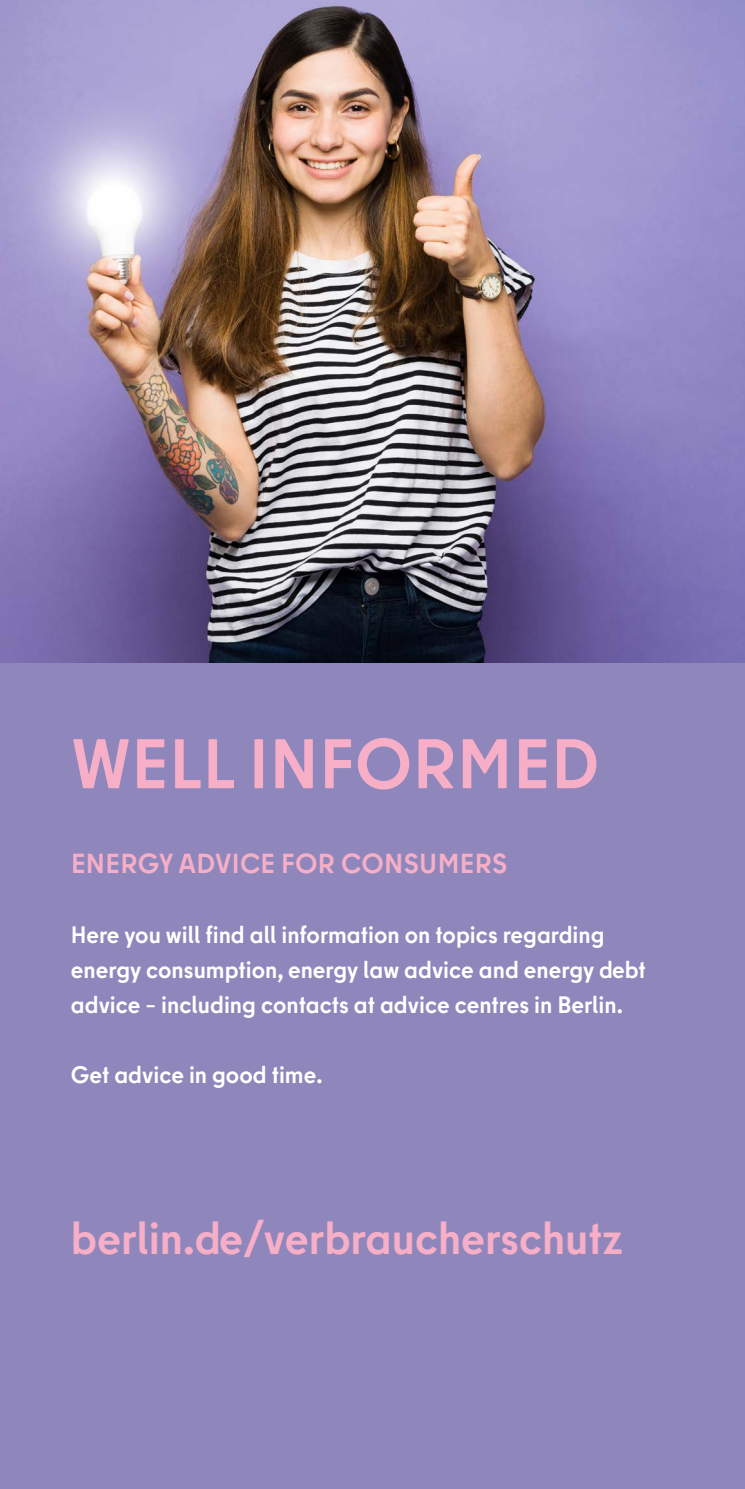
<style>
.page{position:relative;width:745px;height:1489px;background:#fff}
.page>*{position:absolute;margin:0;border:0;box-sizing:border-box;transform-origin:0 0}
._01_02_Umschlag_Unte{font:700 70px "Berlin Type";letter-spacing:.01em;color:#f6afc6}
._01_02_Umschlag_Unte-2{font:700 45px "Berlin Type";color:#f6afc6}
._01_02_Umschlag_Unte-3{font:700 27.5px "Berlin Type";letter-spacing:.01em;color:#f6afc6}
._01_02_Umschlag_Unte-4{font:700 23.75px/35px "Berlin Type";color:#fff}
</style>
<div class="page">
<div style="left:0;top:0;width:744px;height:1488px;background:#8f87bc"></div>
<img style="left:0;top:0;width:744px;height:662px">
<p class="_01_02_Umschlag_Unte" style="left:71px;top:718px;width:529px">WELL INFORMED</p>
<p class="_01_02_Umschlag_Unte-3" style="left:71px;top:845px;width:437px">ENERGY ADVICE FOR CONSUMERS</p>
<p class="_01_02_Umschlag_Unte-4" style="left:71px;top:916px;width:535px">Here you will find all information on topics regarding</p>
<p class="_01_02_Umschlag_Unte-4" style="left:71px;top:951px;width:576px">energy consumption, energy law advice and energy debt advice – including contacts at advice centres in Berlin.</p>
<p class="_01_02_Umschlag_Unte-4" style="left:71px;top:1056px;width:253px">Get advice in good time.</p>
<p class="_01_02_Umschlag_Unte-2" style="left:71px;top:1209px;width:553px">berlin.de/verbraucherschutz</p>
</div>
